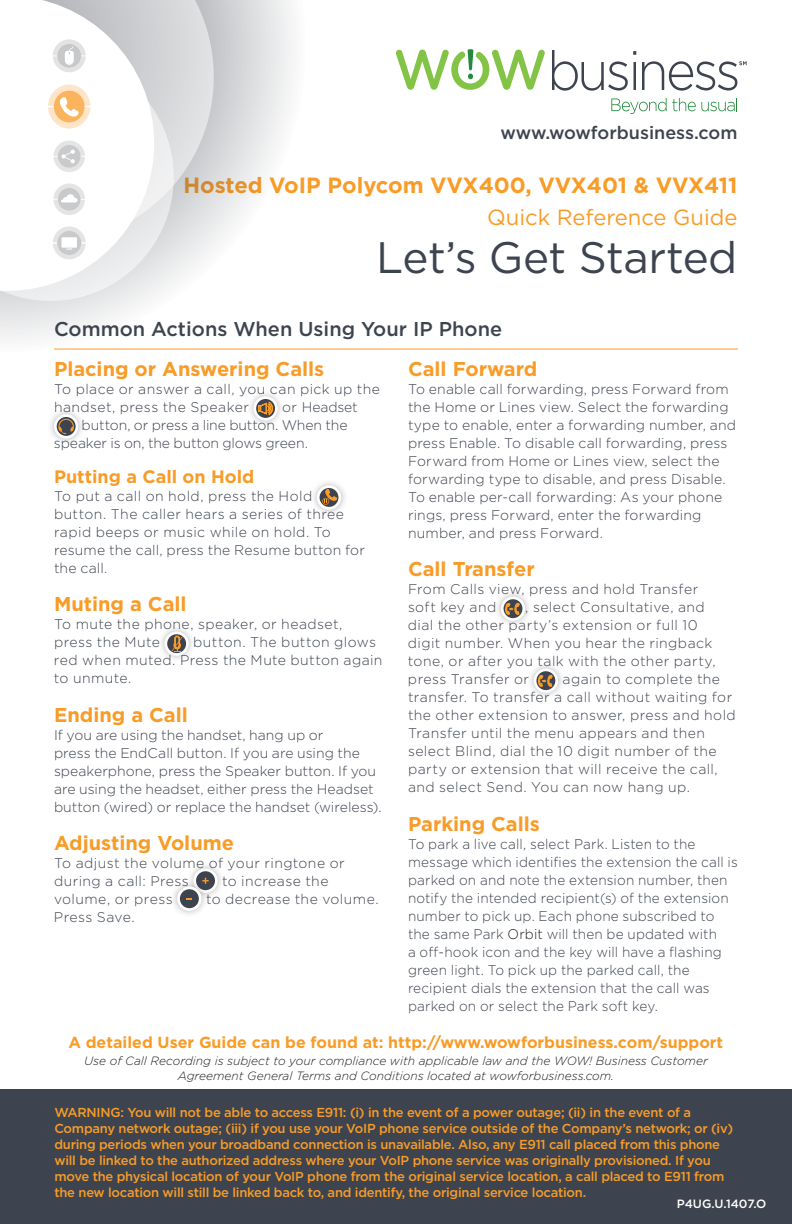
<style>
.page{position:relative;width:792px;height:1224px;background:#fff}
.page>*{position:absolute;margin:0;border:0;box-sizing:border-box;transform-origin:0 0}
.t1{font:44px "Gotham";letter-spacing:-.01em;color:#3e444f}
.t2{font:700 22px "Gotham";color:#f89c27}
.t3{font:22px "Gotham";color:#f89c27}
.t4{font:700 20px "Gotham";color:#f89c27}
.t5{font:500 20px "Gotham";color:#3e444f}
.t6{font:500 18px "Gotham";color:#3e444f}
.t7{font:700 18px "Gotham";color:#f89c27}
.t8{font:700 16px "Gotham";color:#f89c27}
.t9{font:300 14px/18px "Gotham";letter-spacing:.015em;color:#3e444f}
.t10{font:300 14px/18px "Gotham";letter-spacing:.035em;color:#3e444f}
.t11{font:300 14px "Gotham";letter-spacing:-.005em;color:#3e444f}
.t12{font:300 14px "Gotham";letter-spacing:-.01em;color:#3e444f}
.t13{font:500 13px/16px "Gotham";letter-spacing:-.02em;color:#f89c27}
.t14{font:italic 300 12px/14.4px "Gotham";color:#231f20;text-align:center}
.t15{font:500 12px "Gotham";color:#fff}
.s1{color:#231f20}
</style>
<div class="page">
<div style="left:0;top:1089px;width:792px;height:135px;background:#3e444f"></div>
<div style="left:247px;top:389px;width:38px;height:39px;background:#231f20;opacity:.34"></div>
<svg style="left:255px;top:398px;width:21px;height:21px"></svg>
<div style="left:253px;top:396px;width:25px;height:25px;border:3px solid #fff;border-radius:50%"></div>
<svg style="left:258px;top:401px;width:15px;height:14px"></svg>
<div style="left:47px;top:407px;width:38px;height:39px;background:#231f20;opacity:.34"></div>
<svg style="left:55px;top:416px;width:22px;height:21px"></svg>
<div style="left:54px;top:414px;width:24px;height:25px;border:3px solid #fff;border-radius:50%"></div>
<svg style="left:58px;top:419px;width:16px;height:15px"></svg>
<div style="left:310px;top:478px;width:38px;height:39px;background:#231f20;opacity:.34"></div>
<svg style="left:318px;top:487px;width:22px;height:21px"></svg>
<div style="left:317px;top:485px;width:24px;height:25px;border:3px solid #fff;border-radius:50%"></div>
<svg style="left:322px;top:489px;width:15px;height:16px"></svg>
<div style="left:158px;top:625px;width:38px;height:38px;background:#231f20;opacity:.34"></div>
<svg style="left:166px;top:633px;width:21px;height:21px"></svg>
<div style="left:165px;top:632px;width:24px;height:24px;border:3px solid #fff;border-radius:50%"></div>
<svg style="left:172px;top:636px;width:11px;height:16px"></svg>
<div style="left:174px;top:636px;width:6px;height:13px;border:1px solid #f89c27;border-radius:2px"></div>
<div style="left:175px;top:636px;width:4px;height:12px;border:1px solid #f89c27;border-radius:2px"></div>
<div style="left:186px;top:862px;width:39px;height:38px;background:#231f20;opacity:.34"></div>
<svg style="left:195px;top:870px;width:21px;height:22px"></svg>
<div style="left:193px;top:869px;width:25px;height:24px;border:3px solid #fff;border-radius:50%"></div>
<div style="left:170px;top:880px;width:38px;height:38px;background:#231f20;opacity:.34"></div>
<div style="left:179px;top:888px;width:21px;height:22px;background:#3e444f;border-radius:50%"></div>
<div style="left:177px;top:887px;width:25px;height:24px;border:3px solid #fff;border-radius:50%"></div>
<div style="left:494px;top:590px;width:38px;height:38px;background:#231f20;opacity:.34"></div>
<svg style="left:502px;top:598px;width:22px;height:21px"></svg>
<div style="left:501px;top:597px;width:24px;height:24px;border:3px solid #fff;border-radius:50%"></div>
<svg style="left:505px;top:603px;width:15px;height:12px"></svg>
<div style="left:527px;top:662px;width:38px;height:38px;background:#231f20;opacity:.34"></div>
<svg style="left:535px;top:670px;width:22px;height:21px"></svg>
<div style="left:534px;top:669px;width:24px;height:24px;border:3px solid #fff;border-radius:50%"></div>
<svg style="left:538px;top:675px;width:15px;height:12px"></svg>
<hr style="left:54px;top:349px;width:684px;height:1px;background:#f89c27">
<svg style="left:0;top:0;width:306px;height:350px"></svg>
<svg style="left:0;top:243px;width:174px;height:58px;fill:#eeefef"></svg>
<svg style="left:0;top:0;width:214px;height:243px"></svg>
<svg style="left:53px;top:39px;width:33px;height:33px"></svg>
<svg style="left:53px;top:183px;width:32px;height:32px"></svg>
<svg style="left:53px;top:141px;width:32px;height:31px"></svg>
<svg style="left:53px;top:226px;width:33px;height:33px"></svg>
<svg style="left:48px;top:85px;width:42px;height:44px"></svg>
<svg style="left:396px;top:49px;width:149px;height:41px"></svg>
<svg style="left:552px;top:50px;width:84px;height:41px"></svg>
<hr style="left:634px;top:62px;width:2px;height:28px;background:#3e444f">
<svg style="left:611px;top:98px;width:126px;height:16px"></svg>
<svg style="left:642px;top:61px;width:105px;height:30px"></svg>
<p class="t6" style="left:501px;top:120px;width:238px">www.wowforbusiness.com</p>
<h2 class="t2" style="left:183px;top:170px;width:556px">Hosted VoIP Polycom VVX400, VVX401 &amp; VVX411</h2>
<h2 class="t3" style="left:487px;top:203px;width:252px">Quick Reference Guide</h2>
<h1 class="t1" style="left:376px;top:229px;width:363px">Let’s Get Started</h1>
<h3 class="t5" style="left:54px;top:316px;width:450px">Common Actions When Using Your IP Phone</h3>
<h3 class="t4" style="left:54px;top:356px;width:272px">Placing or Answering Calls</h3>
<p class="t9" style="left:54px;top:380px;width:328px">To place or answer a call, you can pick up the handset, press the Speaker</p>
<p class="t11" style="left:282px;top:398px;width:77px">or Headset</p>
<p class="t11" style="left:82px;top:416px;width:267px">button, or press a line button. When the</p>
<p class="t12" style="left:54px;top:434px;width:256px">speaker is on, the button glows green.</p>
<p class="t7" style="left:54px;top:465px;width:202px">Putting a Call on Hold</p>
<p class="t9" style="left:54px;top:487px;width:312px">To put a call on hold, press the Hold button. The caller hears a series of three rapid beeps or music while on hold. To resume the call, press the Resume button for the call.</p>
<h3 class="t4" style="left:54px;top:591px;width:134px">Muting a Call</h3>
<p class="t10" style="left:54px;top:615px;width:290px">To mute the phone, speaker, or headset, press the Mute</p>
<p class="t9" style="left:54px;top:633px;width:330px;text-indent:139px">button. The button glows red when muted. Press the Mute button again to unmute.</p>
<h3 class="t4" style="left:54px;top:701px;width:135px">Ending a Call</h3>
<p class="t9" style="left:54px;top:725px;width:329px">If you are using the handset, hang up or<br>press the EndCall button. If you are using the speakerphone, press the Speaker button. If you are using the headset, either press the Headset button (wired) or replace the handset (wireless).</p>
<h3 class="t4" style="left:54px;top:829px;width:182px">Adjusting Volume</h3>
<p class="t9" style="left:54px;top:853px;width:292px">To adjust the volume of your ringtone or during a call: Press</p>
<p class="t9" style="left:222px;top:871px;width:108px">to increase the</p>
<p class="t9" style="left:54px;top:889px;width:120px">volume, or press</p>
<p class="t9" style="left:206px;top:889px;width:174px">to decrease the volume.</p>
<p class="t9" style="left:54px;top:907px;width:82px">Press Save.</p>
<h3 class="t4" style="left:408px;top:356px;width:131px">Call Forward</h3>
<p class="t9" style="left:408px;top:380px;width:330px">To enable call forwarding, press Forward from the Home or Lines view. Select the forwarding type to enable, enter a forwarding number, and press Enable. To disable call forwarding, press Forward from Home or Lines view, select the forwarding type to disable, and press Disable.<br>To enable per-call forwarding: As your phone rings, press Forward, enter the forwarding number, and press Forward.</p>
<h3 class="t4" style="left:408px;top:556px;width:128px">Call Transfer</h3>
<p class="t9" style="left:408px;top:580px;width:292px">From Calls view, press and hold Transfer soft key and</p>
<p class="t9" style="left:408px;top:598px;width:309px;text-indent:117px">, select Consultative, and dial the other party’s extension or full 10 digit number. When you hear the ringback tone, or after you talk with the other party, press Transfer or</p>
<p class="t9" style="left:408px;top:670px;width:329px;text-indent:155px">again to complete the transfer. To transfer a call without waiting for the other extension to answer, press and hold Transfer until the menu appears and then select Blind, dial the 10 digit number of the party or extension that will receive the call, and select Send. You can now hang up.</p>
<h3 class="t4" style="left:408px;top:810px;width:133px">Parking Calls</h3>
<p class="t9" style="left:408px;top:834px;width:331px">To park a live call, select Park. Listen to the message which identifies the extension the call is parked on and note the extension number, then notify the intended recipient(s) of the extension number to pick up. Each phone subscribed to the same Park <span class="s1">Orbit</span> will then be updated with<br>a off-hook icon and the key will have a flashing green light. To pick up the parked call, the recipient dials the extension that the call was parked on or select the Park soft key.</p>
<p class="t8" style="left:68px;top:1031px;width:656px">A detailed User Guide can be found at: http://www.wowforbusiness.com/support</p>
<p class="t14" style="left:84px;top:1053px;width:625px">Use of Call Recording is subject to your compliance with applicable law and the WOW! Business Customer<br>Agreement General Terms and Conditions located at wowforbusiness.com.</p>
<p class="t13" style="left:54px;top:1105px;width:680px">WARNING: You will not be able to access E911: (i) in the event of a power outage; (ii) in the event of a Company network outage; (iii) if you use your VoIP phone service outside of the Company’s network; or (iv) during periods when your broadband connection is unavailable. Also, any E911 call placed from this phone will be linked to the authorized address where your VoIP phone service was originally provisioned. If you move the physical location of your VoIP phone from the original service location, a call placed to E911 from the new location will still be linked back to, and identify, the original service location.</p>
<p class="t15" style="left:677px;top:1196px;width:91px">P4UG.U.1407.O</p>
</div>
